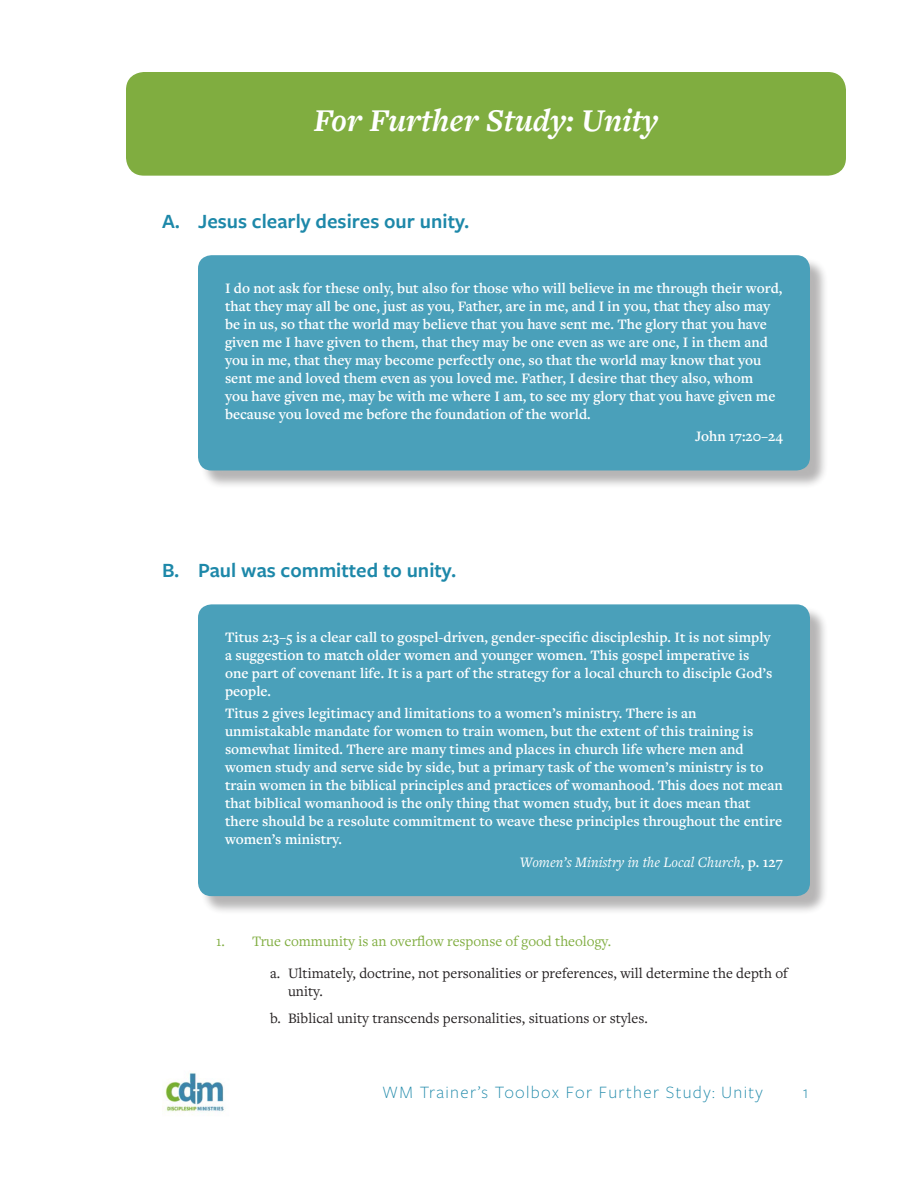
<style>
.page{position:relative;width:918px;height:1188px;background:#fff}
.page>*{position:absolute;margin:0;border:0;box-sizing:border-box;transform-origin:0 0}
.Major_Section_Headin{font:italic 700 33px "Freight Text Pro";color:#fff}
.t1{font:600 21px "Freight Sans Pro";color:#1d88a9}
.t2{font:300 18px "Freight Sans Pro";letter-spacing:.075em;color:#1d88a9}
.Quote_Body{font:600 15px/18px "Freight Text Pro";color:#fff}
.t3{font:15px/18px "Freight Text Pro";color:#231f20}
.t4{font:15px "Freight Text Pro";color:#80ad40}
.Quote_Reference{font:italic 15px "Freight Text Pro";color:#fff}
.Quote_Reference-2{font:600 15px "Freight Text Pro";color:#fff}
.s1{font-weight:600;font-style:normal}
</style>
<div class="page">
<img style="left:165px;top:1071px;width:59px;height:44px">
<div style="left:126px;top:72px;width:720px;height:104px;background:#80ad40;border-radius:18px"></div>
<div style="left:200px;top:257px;width:629px;height:232px;background:#231f20;opacity:.33"></div>
<div style="left:198px;top:255px;width:612px;height:216px;background:#4aa0ba;border-radius:14px"></div>
<div style="left:200px;top:607px;width:629px;height:308px;background:#231f20;opacity:.33"></div>
<div style="left:198px;top:604px;width:612px;height:292px;background:#4aa0ba;border-radius:14px"></div>
<p class="Major_Section_Headin" style="left:314px;top:98px;width:346px">For Further Study: Unity</p>
<p class="t1" style="left:162px;top:207px;width:309px">A. Jesus clearly desires our unity.</p>
<p class="Quote_Body" style="left:225px;top:278px;width:559px">I do not ask for these only, but also for those who will believe in me through their word, that they may all be one, just as you, Father, are in me, and I in you, that they also may be in us, so that the world may believe that you have sent me. The glory that you have given me I have given to them, that they may be one even as we are one, I in them and you in me, that they may become perfectly one, so that the world may know that you sent me and loved them even as you loved me. Father, I desire that they also, whom<br>you have given me, may be with me where I am, to see my glory that you have given me because you loved me before the foundation of the world.</p>
<p class="Quote_Reference-2" style="left:695px;top:426px;width:89px">John 17:20–24</p>
<p class="t1" style="left:162px;top:556px;width:296px">B. Paul was committed to unity.</p>
<p class="Quote_Body" style="left:225px;top:628px;width:549px">Titus 2:3–5 is a clear call to gospel-driven, gender-specific discipleship. It is not simply a suggestion to match older women and younger women. This gospel imperative is one part of covenant life. It is a part of the strategy for a local church to disciple God’s people.</p>
<p class="Quote_Body" style="left:225px;top:704px;width:559px">Titus 2 gives legitimacy and limitations to a women’s ministry. There is an unmistakable mandate for women to train women, but the extent of this training is somewhat limited. There are many times and places in church life where men and women study and serve side by side, but a primary task of the women’s ministry is to train women in the biblical principles and practices of womanhood. This does not mean that biblical womanhood is the only thing that women study, but it does mean that there should be a resolute commitment to weave these principles throughout the entire women’s ministry.</p>
<p class="Quote_Reference" style="left:520px;top:852px;width:265px">Women’s Ministry in the Local Church<span class="s1">, p. 127</span></p>
<p class="t4" style="left:216px;top:932px;width:397px">1. True community is an overflow response of good theology.</p>
<p class="t3" style="left:288px;top:964px;width:501px;text-indent:-18px">a. Ultimately, doctrine, not personalities or preferences, will determine the depth of unity.</p>
<p class="t3" style="left:270px;top:1009px;width:379px">b. Biblical unity transcends personalities, situations or styles.</p>
<p class="t2" style="left:382px;top:1081px;width:382px">WM Trainer’s Toolbox For Further Study: Unity</p>
<p class="t2" style="left:803px;top:1081px;width:7px">1</p>
</div>
